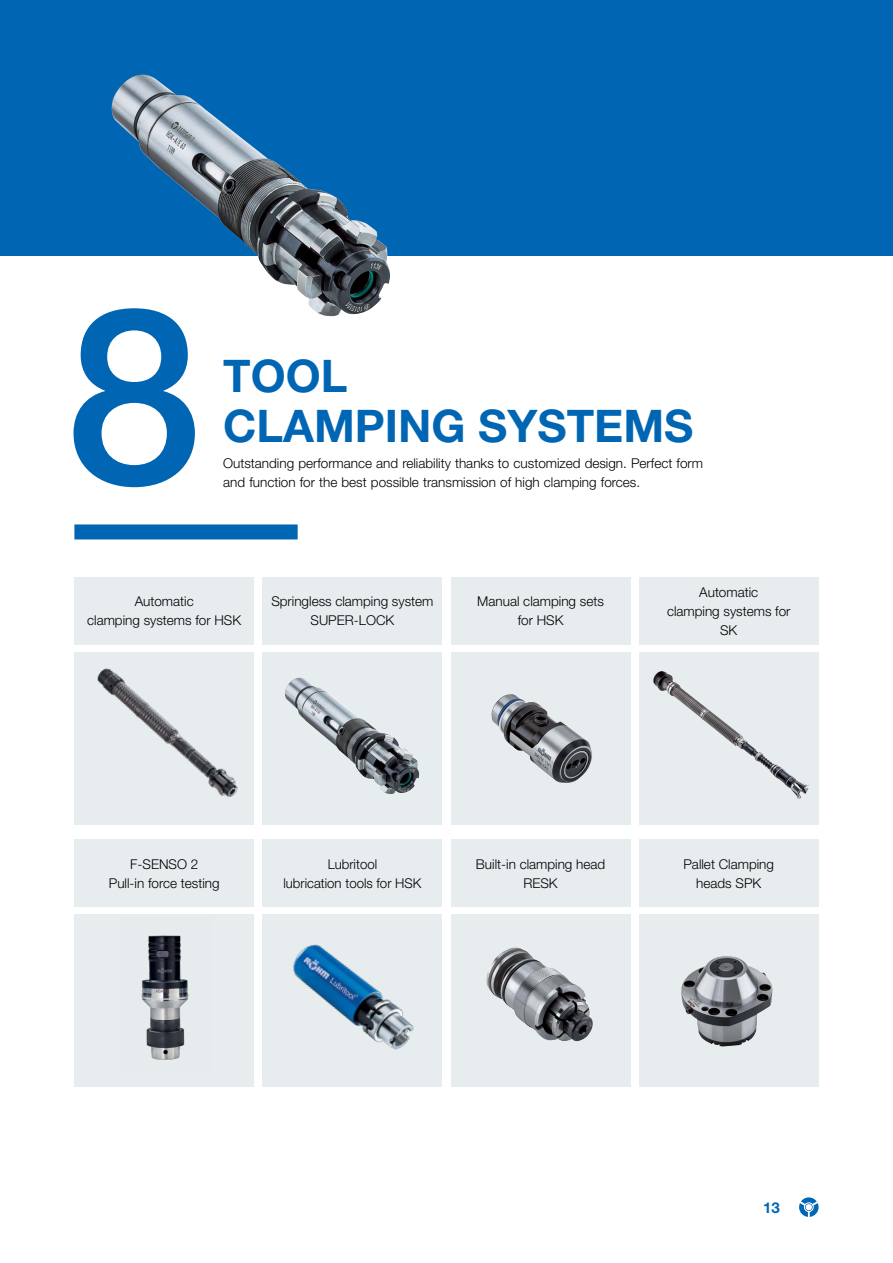
<style>
.page{position:relative;width:893px;height:1263px;background:#fff}
.page>*{position:absolute;margin:0;border:0;box-sizing:border-box;transform-origin:0 0}
.t1{font:500 245.7px "Helvetica Neue LT Pro";color:#0066b3}
.t2{font:700 45px/49.5px "Helvetica Neue LT Pro";color:#0066b3}
.t3{font:700 15px "Helvetica Neue LT Pro";color:#0066b3}
.t4{font:300 13.5px/18.9px "Helvetica Neue LT Pro";color:#000;text-align:center}
</style>
<div class="page">
<svg style="left:799px;top:1197px;width:20px;height:20px"></svg>
<div style="left:263px;top:652px;width:179px;height:172px;background:#e7ecef"></div>
<div style="left:451px;top:652px;width:179px;height:172px;background:#e7ecef"></div>
<div style="left:639px;top:652px;width:180px;height:172px;background:#e7ecef"></div>
<div style="left:74px;top:914px;width:180px;height:173px;background:#e7ecef"></div>
<div style="left:263px;top:914px;width:179px;height:173px;background:#e7ecef"></div>
<div style="left:451px;top:914px;width:179px;height:173px;background:#e7ecef"></div>
<div style="left:639px;top:914px;width:180px;height:173px;background:#e7ecef"></div>
<div style="left:74px;top:577px;width:180px;height:67px;background:#e7ecef"></div>
<div style="left:263px;top:577px;width:179px;height:67px;background:#e7ecef"></div>
<div style="left:451px;top:577px;width:179px;height:67px;background:#e7ecef"></div>
<div style="left:639px;top:577px;width:180px;height:67px;background:#e7ecef"></div>
<div style="left:74px;top:839px;width:180px;height:68px;background:#e7ecef"></div>
<div style="left:263px;top:839px;width:179px;height:68px;background:#e7ecef"></div>
<div style="left:451px;top:839px;width:179px;height:68px;background:#e7ecef"></div>
<div style="left:639px;top:839px;width:180px;height:68px;background:#e7ecef"></div>
<div style="left:0;top:0;width:893px;height:255px;background:#0066b3"></div>
<img style="left:491px;top:694px;width:101px;height:89px">
<img style="left:653px;top:671px;width:88px;height:78px">
<img style="left:285px;top:677px;width:135px;height:117px">
<img style="left:486px;top:947px;width:107px;height:94px">
<img style="left:681px;top:956px;width:92px;height:90px">
<img style="left:293px;top:944px;width:121px;height:106px">
<img style="left:141px;top:935px;width:48px;height:125px">
<img style="left:111px;top:75px;width:280px;height:241px">
<div style="left:74px;top:524px;width:224px;height:15px;background:#0066b3"></div>
<img style="left:74px;top:652px;width:180px;height:172px">
<h1 class="t1" style="left:66px;top:250px;width:138px">8</h1>
<h2 class="t2" style="left:223px;top:351px;width:472px">TOOL<br>CLAMPING SYSTEMS</h2>
<p class="t4" style="left:223px;top:453px;width:481px;text-align:left">Outstanding performance and reliability thanks to customized design. Perfect form and function for the best possible transmission of high clamping forces.</p>
<p class="t4" style="left:87px;top:592px;width:156px">Automatic<br>clamping systems for HSK</p>
<p class="t4" style="left:271px;top:592px;width:163px">Springless clamping system<br>SUPER-LOCK</p>
<p class="t4" style="left:477px;top:592px;width:128px">Manual clamping sets for HSK</p>
<p class="t4" style="left:667px;top:582px;width:125px">Automatic<br>clamping systems for<br>SK</p>
<p class="t4" style="left:109px;top:854px;width:112px">F-SENSO 2<br>Pull-in force testing</p>
<p class="t4" style="left:683px;top:854px;width:92px">Pallet Clamping heads SPK</p>
<p class="t4" style="left:283px;top:854px;width:139px">Lubritool<br>lubrication tools for HSK</p>
<p class="t4" style="left:476px;top:854px;width:131px">Built-in clamping head<br>RESK</p>
<p class="t3" style="left:763px;top:1198px;width:18px">13</p>
</div>
